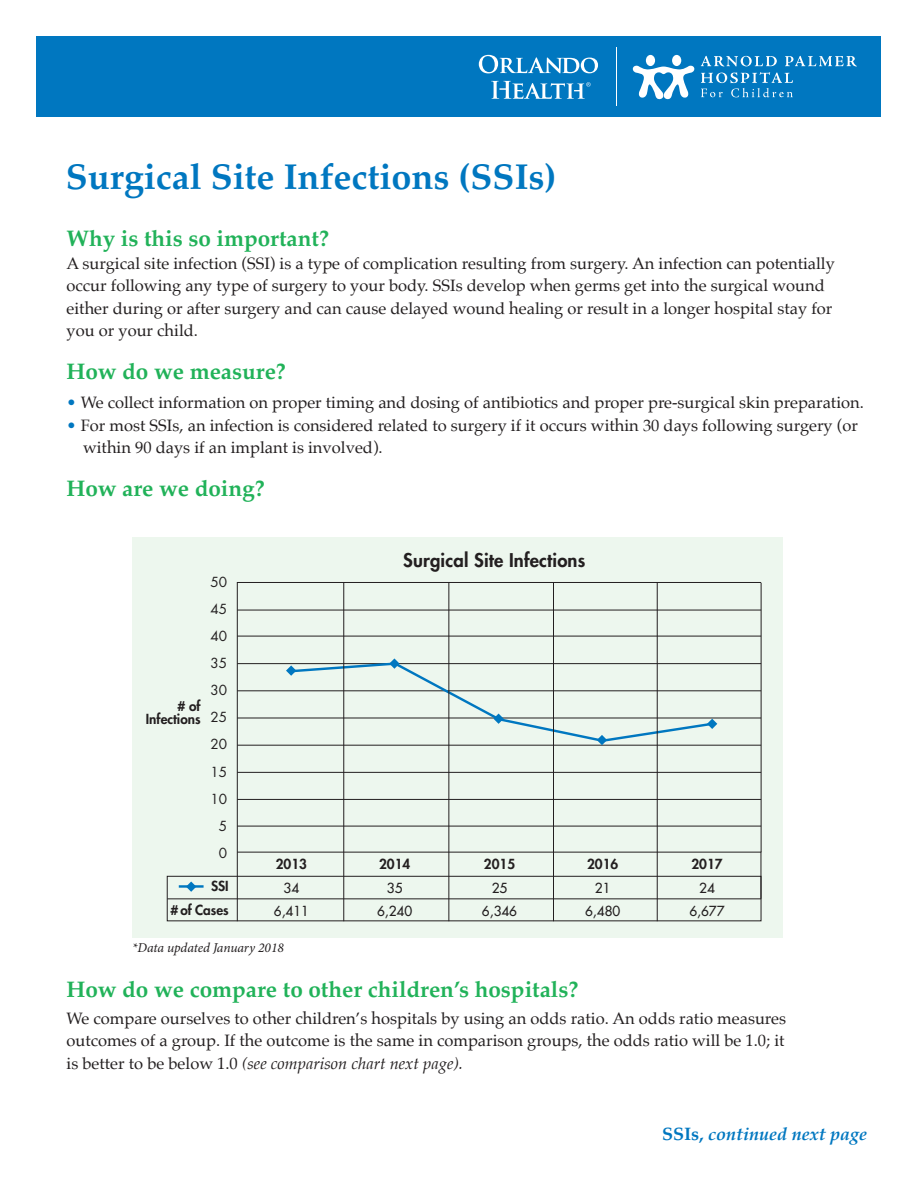
<style>
.page{position:relative;width:918px;height:1188px;background:#fff}
.page>*{position:absolute;margin:0;border:0;box-sizing:border-box;transform-origin:0 0}
.t1{font:700 36px "Palatino";color:#0077c0}
.t2{font:700 22.5px "Palatino";color:#21b259}
.t3{font:800 18.45px "Futura Std";letter-spacing:.01em;color:#231f20}
.t4{font:italic 700 18px "Palatino";color:#0077c0}
.t5{font:16.5px/22.5px "Palatino";color:#231f20}
.t6{font:800 13.5px/23.7px "Futura Std";color:#231f20;text-align:center}
.t7{font:500 13.5px/23.4px "Futura Std";color:#231f20;text-align:center}
.t8{font:italic 13.5px "Minion Pro";letter-spacing:-.01em;color:#231f20}
.t9{font:13.5px/27px "Futura Std";color:#231f20;text-align:right}
.s1{color:#0077c0}
.s2{font-weight:500}
.s3{font-weight:800}
.s4{font-style:italic}
.s5{font-style:normal}
</style>
<div class="page">
<div style="left:132px;top:537px;width:651px;height:401px;background:#edf7ee"></div>
<div style="left:37px;top:37px;width:844px;height:80px;background:#0077c0"></div>
<div style="left:646px;top:55px;width:9px;height:11px;background:#fff;border-radius:50%"></div>
<svg style="left:632px;top:65px;width:63px;height:35px"></svg>
<div style="left:672px;top:55px;width:9px;height:11px;background:#fff;border-radius:50%"></div>
<svg style="left:479px;top:55px;width:119px;height:18px"></svg>
<svg style="left:491px;top:81px;width:100px;height:18px"></svg>
<hr style="left:616px;top:48px;width:1px;height:58px;background:#fff">
<svg style="left:701px;top:56px;width:156px;height:41px"></svg>
<hr style="left:179px;top:885px;width:25px;height:3px;background:#0077c0">
<svg style="left:186px;top:882px;width:10px;height:10px"></svg>
<hr style="left:167px;top:899px;width:594px;height:1px;background:#231f20">
<svg style="left:237px;top:582px;width:525px;height:340px"></svg>
<div style="left:167px;top:876px;width:594px;height:45px;border:1px solid #231f20"></div>
<h1 class="t1" style="left:66px;top:146px;width:492px">Surgical Site Infections (SSIs)</h1>
<h2 class="t2" style="left:67px;top:219px;width:264px">Why is this so important?</h2>
<p class="t5" style="left:67px;top:252px;width:770px">A surgical site infection (SSI) is a type of complication resulting from surgery. An infection can potentially occur following any type of surgery to your body. SSIs develop when germs get into the surgical wound either during or after surgery and can cause delayed wound healing or result in a longer hospital stay for you or your child.</p>
<h2 class="t2" style="left:67px;top:352px;width:221px">How do we measure?</h2>
<p class="t5" style="left:67px;top:391px;width:799px"><span class="s1">•</span> We collect information on proper timing and dosing of antibiotics and proper pre-surgical skin preparation.</p>
<p class="t5" style="left:83px;top:414px;width:776px;text-indent:-16px"><span class="s1">•</span> For most SSIs, an infection is considered related to surgery if it occurs within 30 days following surgery (or within 90 days if an implant is involved).</p>
<h2 class="t2" style="left:67px;top:469px;width:200px">How are we doing?</h2>
<p class="t9" style="left:210px;top:569px;width:18px">50<br>45<br>40<br>35<br>30<br>25<br>20<br>15<br>10<br>5<br>0</p>
<p class="t6" style="left:171px;top:875px;width:60px;text-align:right">SSI<br># of Cases</p>
<p class="t6" style="left:146px;top:699px;width:56px;line-height:13.8px;text-align:right"># of<br>Infections</p>
<h3 class="t3" style="left:403px;top:549px;width:184px">Surgical Site Infections</h3>
<p class="t6" style="left:276px;top:853px;width:33px">2013<br><span class="s2">34</span></p>
<p class="t6" style="left:379px;top:853px;width:33px">2014<br><span class="s2">35</span></p>
<p class="t6" style="left:484px;top:853px;width:33px">2015<br><span class="s2">25</span></p>
<p class="t6" style="left:587px;top:853px;width:33px">2016<br><span class="s2">21</span></p>
<p class="t7" style="left:274px;top:900px;width:37px">6,411</p>
<p class="t7" style="left:377px;top:900px;width:37px">6,240</p>
<p class="t7" style="left:482px;top:900px;width:37px">6,346</p>
<p class="t7" style="left:585px;top:900px;width:37px">6,480</p>
<p class="t7" style="left:689px;top:853px;width:37px"><span class="s3">2017<br></span>24<br>6,677</p>
<p class="t8" style="left:132px;top:939px;width:153px">*Data updated January 2018</p>
<h2 class="t2" style="left:67px;top:970px;width:513px">How do we compare to other children’s hospitals?</h2>
<p class="t5" style="left:67px;top:1007px;width:721px;text-align:justify">We compare ourselves to other children’s hospitals by using an odds ratio. An odds ratio measures outcomes of a group. If the outcome is the same in comparison groups, the odds ratio will be 1.0; it is better to be below 1.0 <span class="s4">(see comparison chart next page).</span></p>
<p class="t4" style="left:662px;top:1119px;width:207px"><span class="s5">SSIs,</span> continued next page</p>
</div>
